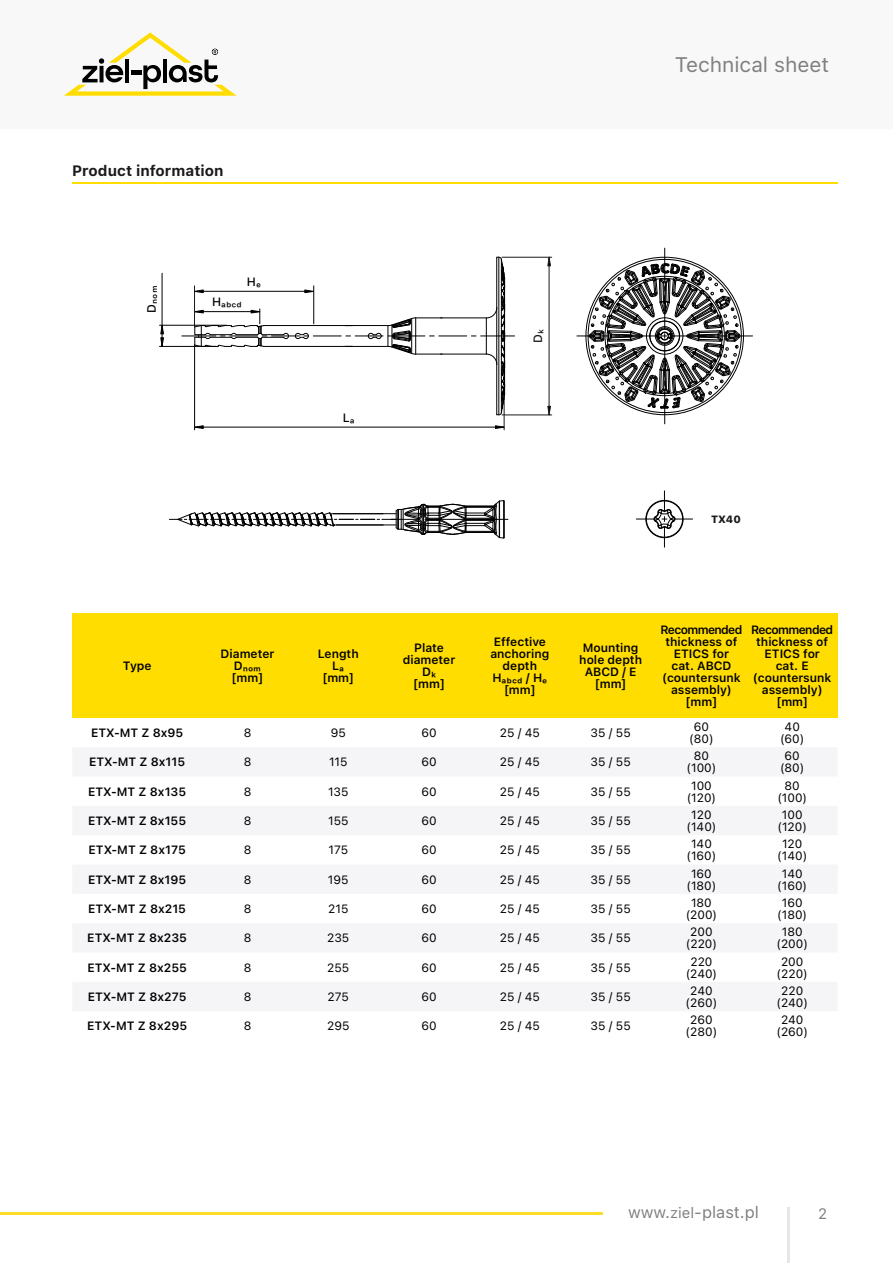
<style>
.page{position:relative;width:893px;height:1263px;background:#fff}
.page>*{position:absolute;margin:0;border:0;box-sizing:border-box;transform-origin:0 0}
.t1{font:21px "SF Pro Text";color:#808080}
.t2{font:16.5px "SF Pro Text";color:#808080}
.t3{font:700 15px "SF Pro Text";color:#1a1a1a}
.t4{font:15px "SF Pro Text";color:#808080}
.t5{font:600 12px/12px "SF Pro Text";color:#000;text-align:center}
.t6{font:12px/12px "SF Pro Text";color:#000;text-align:center}
.t7{font:500 12px "SF Pro Text";color:#000}
.t8{font:500 12px "SF Pro Text";color:#1e1918}
.t9{font:800 10.5px "SF Pro Text";color:#1a1a1a}
.s1{font-size:15px}
</style>
<div class="page">
<hr style="left:0;top:1213px;width:602px;height:2px;background:#fedb26">
<hr style="left:788px;top:1207px;width:2px;height:56px;background:#e6e6e6">
<div style="left:0;top:0;width:893px;height:128px;background:#f8f8f8"></div>
<svg style="left:64px;top:32px;width:173px;height:64px"></svg>
<hr style="left:72px;top:183px;width:766px;height:1px;background:#fd0">
<div style="left:72px;top:613px;width:766px;height:105px;background:#fd0"></div>
<hr style="left:194px;top:344px;width:1px;height:86px;background:#000">
<hr style="left:504px;top:362px;width:1px;height:68px;background:#1e1918">
<svg style="left:495px;top:425px;width:10px;height:4px"></svg>
<svg style="left:194px;top:425px;width:10px;height:4px"></svg>
<hr style="left:197px;top:427px;width:307px;height:1px;background:#000">
<hr style="left:416px;top:354px;width:70px;height:1px;background:#000">
<hr style="left:416px;top:318px;width:70px;height:1px;background:#000">
<svg style="left:486px;top:257px;width:19px;height:158px"></svg>
<hr style="left:481px;top:336px;width:34px;height:1px;background:#000">
<hr style="left:182px;top:336px;width:34px;height:1px;background:#000">
<hr style="left:664px;top:248px;width:1px;height:34px;background:#000">
<hr style="left:664px;top:390px;width:1px;height:34px;background:#000">
<svg style="left:589px;top:263px;width:152px;height:147px"></svg>
<hr style="left:719px;top:336px;width:33px;height:1px;background:#000">
<hr style="left:577px;top:336px;width:33px;height:1px;background:#000">
<hr style="left:502px;top:415px;width:50px;height:1px;background:#1e1918">
<hr style="left:549px;top:257px;width:1px;height:158px;background:#1e1918">
<svg style="left:547px;top:406px;width:4px;height:10px"></svg>
<svg style="left:547px;top:258px;width:4px;height:8px"></svg>
<hr style="left:201px;top:291px;width:105px;height:1px;background:#000">
<hr style="left:194px;top:286px;width:1px;height:41px;background:#1e1918">
<hr style="left:160px;top:325px;width:66px;height:1px;background:#000">
<hr style="left:162px;top:273px;width:1px;height:52px;background:#000">
<hr style="left:160px;top:346px;width:56px;height:1px;background:#000">
<svg style="left:160px;top:325px;width:4px;height:22px"></svg>
<hr style="left:313px;top:286px;width:1px;height:38px;background:#000">
<svg style="left:194px;top:309px;width:282px;height:46px"></svg>
<svg style="left:194px;top:289px;width:10px;height:4px"></svg>
<svg style="left:304px;top:289px;width:10px;height:4px"></svg>
<hr style="left:502px;top:257px;width:50px;height:1px;background:#1e1918">
<hr style="left:478px;top:519px;width:30px;height:1px;background:#000">
<svg style="left:636px;top:491px;width:57px;height:56px"></svg>
<svg style="left:169px;top:500px;width:336px;height:39px"></svg>
<p class="t3" style="left:72px;top:162px;width:153px">Product information</p>
<p class="t7" style="left:144px;top:313px;width:28px;rotate:-90deg">Dₙₒₘ</p>
<p class="t7" style="left:247px;top:274px;width:16px">Hₑ</p>
<p class="t7" style="left:212px;top:294px;width:31px">Hₐbcd</p>
<p class="t7" style="left:343px;top:410px;width:13px">Lₐ</p>
<p class="t8" style="left:531px;top:343px;width:15px;rotate:-90deg">Dₖ</p>
<h1 class="t1" style="left:675px;top:52px;width:156px">Technical sheet</h1>
<p class="t9" style="left:711px;top:513px;width:31px">TX40</p>
<p class="t5" style="left:123px;top:660px;width:30px">Type</p>
<p class="t5" style="left:221px;top:648px;width:55px">Diameter<br>Dₙₒₘ [mm]</p>
<p class="t5" style="left:318px;top:648px;width:42px">Length<br>Lₐ [mm]</p>
<p class="t5" style="left:403px;top:642px;width:54px">Plate diameter<br>Dₖ<br>[mm]</p>
<p class="t5" style="left:490px;top:636px;width:61px">Effective anchoring depth<br>Hₐbcd / Hₑ [mm]</p>
<p class="t5" style="left:579px;top:642px;width:64px">Mounting hole depth<br>ABCD / E [mm]</p>
<p class="t5" style="left:660px;top:624px;width:83px">Recommended thickness of<br>ETICS for<br>cat. ABCD (countersunk assembly) [mm]</p>
<p class="t5" style="left:751px;top:624px;width:83px">Recommended thickness of<br>ETICS for<br>cat. E (countersunk assembly) [mm]</p>
<p class="t5" style="left:91px;top:727px;width:94px">ETX-MT Z 8x95</p>
<p class="t6" style="left:244px;top:727px;width:9px">8</p>
<p class="t6" style="left:331px;top:727px;width:17px">95</p>
<p class="t6" style="left:421px;top:727px;width:17px">60</p>
<p class="t6" style="left:500px;top:727px;width:42px">25 / 45</p>
<p class="t6" style="left:591px;top:727px;width:42px">35 / 55</p>
<p class="t6" style="left:689px;top:721px;width:26px">60 (80)</p>
<p class="t6" style="left:780px;top:721px;width:26px">40 (60)</p>
<p class="t5" style="left:89px;top:756px;width:98px">ETX-MT Z 8x115</p>
<p class="t6" style="left:244px;top:756px;width:9px">8</p>
<p class="t6" style="left:329px;top:756px;width:20px">115</p>
<p class="t6" style="left:421px;top:756px;width:17px">60</p>
<p class="t6" style="left:500px;top:756px;width:42px">25 / 45</p>
<p class="t6" style="left:591px;top:756px;width:42px">35 / 55</p>
<p class="t6" style="left:686px;top:750px;width:31px">80 (100)</p>
<p class="t6" style="left:780px;top:750px;width:26px">60 (80)</p>
<p class="t5" style="left:88px;top:785px;width:100px">ETX-MT Z 8x135</p>
<p class="t6" style="left:244px;top:785px;width:9px">8</p>
<p class="t6" style="left:328px;top:785px;width:22px">135</p>
<p class="t6" style="left:421px;top:785px;width:17px">60</p>
<p class="t6" style="left:500px;top:785px;width:42px">25 / 45</p>
<p class="t6" style="left:591px;top:785px;width:42px">35 / 55</p>
<p class="t6" style="left:687px;top:779px;width:31px">100 (120)</p>
<p class="t6" style="left:777px;top:779px;width:31px">80 (100)</p>
<p class="t5" style="left:88px;top:815px;width:99px">ETX-MT Z 8x155</p>
<p class="t6" style="left:244px;top:815px;width:9px">8</p>
<p class="t6" style="left:328px;top:815px;width:22px">155</p>
<p class="t6" style="left:421px;top:815px;width:17px">60</p>
<p class="t6" style="left:500px;top:815px;width:42px">25 / 45</p>
<p class="t6" style="left:591px;top:815px;width:42px">35 / 55</p>
<p class="t6" style="left:686px;top:809px;width:32px">120 (140)</p>
<p class="t6" style="left:777px;top:809px;width:31px">100 (120)</p>
<p class="t5" style="left:89px;top:844px;width:99px">ETX-MT Z 8x175</p>
<p class="t6" style="left:244px;top:844px;width:9px">8</p>
<p class="t6" style="left:328px;top:844px;width:21px">175</p>
<p class="t6" style="left:421px;top:844px;width:17px">60</p>
<p class="t6" style="left:500px;top:844px;width:42px">25 / 45</p>
<p class="t6" style="left:591px;top:844px;width:42px">35 / 55</p>
<p class="t6" style="left:686px;top:838px;width:31px">140 (160)</p>
<p class="t6" style="left:777px;top:838px;width:32px">120 (140)</p>
<p class="t5" style="left:88px;top:873px;width:100px">ETX-MT Z 8x195</p>
<p class="t6" style="left:244px;top:873px;width:9px">8</p>
<p class="t6" style="left:328px;top:873px;width:22px">195</p>
<p class="t6" style="left:421px;top:873px;width:17px">60</p>
<p class="t6" style="left:500px;top:873px;width:42px">25 / 45</p>
<p class="t6" style="left:591px;top:873px;width:42px">35 / 55</p>
<p class="t6" style="left:686px;top:867px;width:31px">160 (180)</p>
<p class="t6" style="left:777px;top:867px;width:31px">140 (160)</p>
<p class="t5" style="left:88px;top:903px;width:99px">ETX-MT Z 8x215</p>
<p class="t6" style="left:244px;top:903px;width:9px">8</p>
<p class="t6" style="left:328px;top:903px;width:22px">215</p>
<p class="t6" style="left:421px;top:903px;width:17px">60</p>
<p class="t6" style="left:500px;top:903px;width:42px">25 / 45</p>
<p class="t6" style="left:591px;top:903px;width:42px">35 / 55</p>
<p class="t6" style="left:686px;top:897px;width:33px">180 (200)</p>
<p class="t6" style="left:777px;top:897px;width:31px">160 (180)</p>
<p class="t5" style="left:87px;top:932px;width:101px">ETX-MT Z 8x235</p>
<p class="t6" style="left:244px;top:932px;width:9px">8</p>
<p class="t6" style="left:327px;top:932px;width:24px">235</p>
<p class="t6" style="left:421px;top:932px;width:17px">60</p>
<p class="t6" style="left:500px;top:932px;width:42px">25 / 45</p>
<p class="t6" style="left:591px;top:932px;width:42px">35 / 55</p>
<p class="t6" style="left:686px;top:926px;width:33px">200 (220)</p>
<p class="t6" style="left:776px;top:926px;width:33px">180 (200)</p>
<p class="t5" style="left:87px;top:961px;width:101px">ETX-MT Z 8x255</p>
<p class="t6" style="left:244px;top:961px;width:9px">8</p>
<p class="t6" style="left:327px;top:961px;width:24px">255</p>
<p class="t6" style="left:421px;top:961px;width:17px">60</p>
<p class="t6" style="left:500px;top:961px;width:42px">25 / 45</p>
<p class="t6" style="left:591px;top:961px;width:42px">35 / 55</p>
<p class="t6" style="left:686px;top:955px;width:33px">220 (240)</p>
<p class="t6" style="left:777px;top:955px;width:33px">200 (220)</p>
<p class="t5" style="left:88px;top:991px;width:100px">ETX-MT Z 8x275</p>
<p class="t6" style="left:244px;top:991px;width:9px">8</p>
<p class="t6" style="left:328px;top:991px;width:23px">275</p>
<p class="t6" style="left:421px;top:991px;width:17px">60</p>
<p class="t6" style="left:500px;top:991px;width:42px">25 / 45</p>
<p class="t6" style="left:591px;top:991px;width:42px">35 / 55</p>
<p class="t6" style="left:686px;top:985px;width:33px">240 (260)</p>
<p class="t6" style="left:776px;top:985px;width:33px">220 (240)</p>
<p class="t5" style="left:87px;top:1020px;width:101px">ETX-MT Z 8x295</p>
<p class="t6" style="left:244px;top:1020px;width:9px">8</p>
<p class="t6" style="left:327px;top:1020px;width:24px">295</p>
<p class="t6" style="left:421px;top:1020px;width:17px">60</p>
<p class="t6" style="left:500px;top:1020px;width:42px">25 / 45</p>
<p class="t6" style="left:591px;top:1020px;width:42px">35 / 55</p>
<p class="t6" style="left:686px;top:1014px;width:33px">260 (280)</p>
<p class="t6" style="left:776px;top:1014px;width:33px">240 (260)</p>
<h2 class="t2" style="left:628px;top:1202px;width:133px">www.<span class="s1">ziel</span>-plast.pl</h2>
<p class="t4" style="left:818px;top:1205px;width:11px">2</p>
</div>
